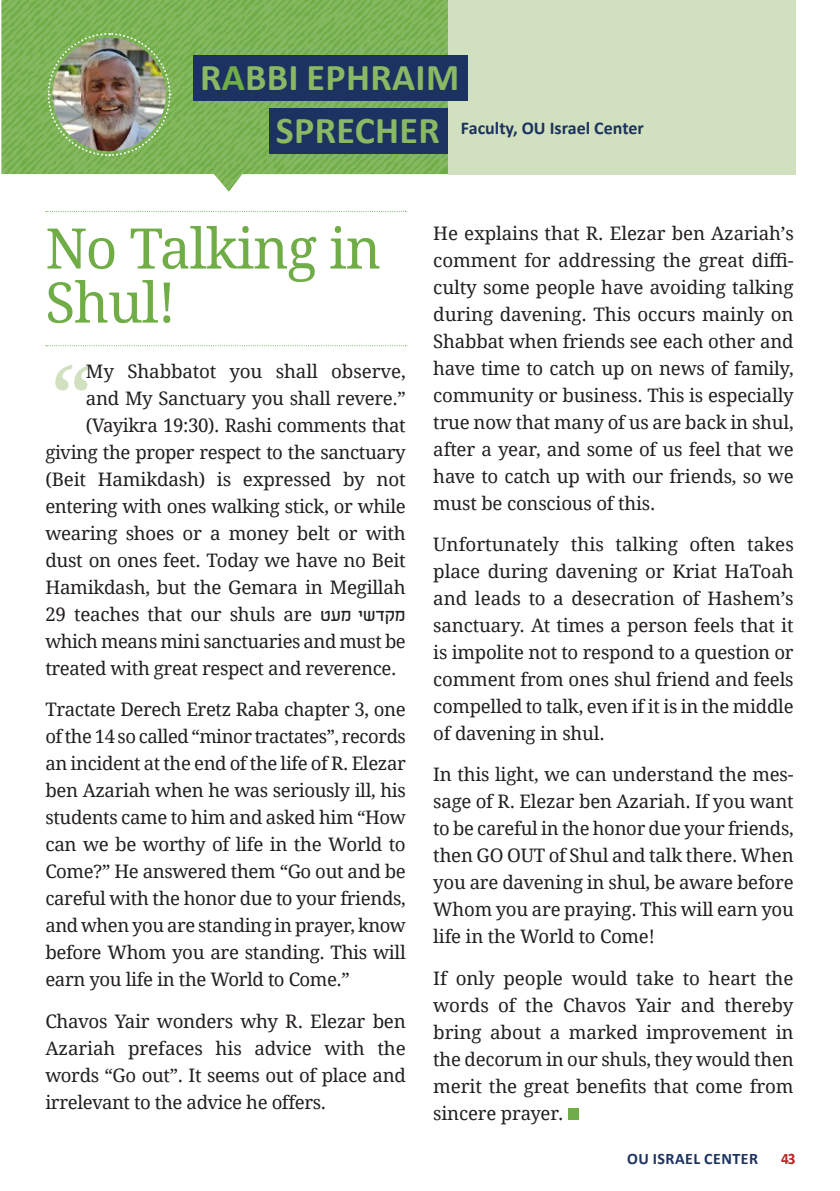
<style>
.page{position:relative;width:840px;height:1191px;background:#fff}
.page>*{position:absolute;margin:0;border:0;box-sizing:border-box;transform-origin:0 0}
.MAIN_TEXT{font:italic 94.2px "Droid Serif";color:#d1e1bf}
.headline{font:56px/54px "Droid Serif";letter-spacing:-.02em;color:#70ad46}
.t1{font:700 38px "Calibri";letter-spacing:.01em;color:#8ab965}
.MAIN_TEXT-2{font:18.6px/27px "Droid Serif";letter-spacing:-.02em;color:#231f20;text-align:justify}
.t2{font:700 18px "Calibri";color:#1c3260}
.t3{font:700 16px "Calibri";letter-spacing:.03em;color:#1c3260}
.t4{font:700 16px "Calibri";color:#bd2327;scale:.95 1}
.s1{color:#70ad46}
.s2{font-family:"Practica";font-size:19.4px}
</style>
<div class="page">
<div style="left:447px;top:0;width:347px;height:174px;background:#d1e1bf"></div>
<div style="left:193px;top:55px;width:274px;height:46px;background:#1c3260"></div>
<svg style="left:1px;top:0;width:446px;height:192px"></svg>
<svg style="left:46px;top:211px;width:360px;height:1px"></svg>
<svg style="left:46px;top:345px;width:360px;height:1px"></svg>
<div style="left:567px;top:1108px;width:11px;height:11px;background:#70ad46"></div>
<p class="t1" style="left:200px;top:50px;width:260px">R<span class="s1">A</span>BBI EPHRAIM</p>
<p class="t1" style="left:276px;top:104px;width:165px">SPRECHER</p>
<p class="t2" style="left:460px;top:115px;width:184px">Faculty, OU Israel Center</p>
<p class="headline" style="left:45px;top:222px;width:337px">No Talking in<br>Shul!</p>
<p class="MAIN_TEXT-2" style="left:86px;top:358px;width:321px">My Shabbatot you shall observe,</p>
<p class="MAIN_TEXT-2" style="left:86px;top:385px;width:321px">and My Sanctuary you shall revere.”</p>
<p class="MAIN_TEXT-2" style="left:86px;top:412px;width:321px">(Vayikra 19:30). Rashi comments that</p>
<p class="MAIN_TEXT-2" style="left:45px;top:439px;width:361px">giving the proper respect to the sanctuary</p>
<p class="MAIN_TEXT-2" style="left:45px;top:466px;width:361px">(Beit Hamikdash) is expressed by not</p>
<p class="MAIN_TEXT-2" style="left:45px;top:493px;width:361px">entering with ones walking stick, or while</p>
<p class="MAIN_TEXT-2" style="left:45px;top:520px;width:362px">wearing shoes or a money belt or with</p>
<p class="MAIN_TEXT-2" style="left:45px;top:547px;width:362px">dust on ones feet. Today we have no Beit</p>
<p class="MAIN_TEXT-2" style="left:45px;top:574px;width:361px">Hamikdash, but the Gemara in Megillah</p>
<p class="MAIN_TEXT-2" style="left:45px;top:601px;width:362px">29 teaches that our shuls are <span class="s2">מעט שי מקד</span></p>
<p class="MAIN_TEXT-2" style="left:45px;top:628px;width:362px">which means mini sanctuaries and must be</p>
<p class="MAIN_TEXT-2" style="left:45px;top:655px;width:352px">treated with great respect and reverence.</p>
<p class="MAIN_TEXT-2" style="left:45px;top:696px;width:362px">Tractate Derech Eretz Raba chapter 3, one of the 14 so called “minor tractates”, records an incident at the end of the life of R. Elezar ben Azariah when he was seriously ill, his students came to him and asked him “How can we be worthy of life in the World to Come?” He answered them “Go out and be careful with the honor due to your friends, and when you are standing in prayer, know before Whom you are standing. This will earn you life in the World to Come.”</p>
<p class="MAIN_TEXT-2" style="left:45px;top:1007px;width:362px">Chavos Yair wonders why R. Elezar ben Azariah prefaces his advice with the words “Go out”. It seems out of place and irrelevant to the advice he offers.</p>
<p class="MAIN_TEXT" style="left:45px;top:340px;width:44px">”</p>
<p class="MAIN_TEXT-2" style="left:433px;top:220px;width:362px">He explains that R. Elezar ben Azariah’s comment for addressing the great diffi&shy;culty some people have avoiding talking during davening. This occurs mainly on Shabbat when friends see each other and have time to catch up on news of family, community or business. This is especially true now that many of us are back in shul, after a year, and some of us feel that we have to catch up with our friends, so we must be conscious of this.</p>
<p class="MAIN_TEXT-2" style="left:433px;top:531px;width:362px">Unfortunately this talking often takes place during davening or Kriat HaToah and leads to a desecration of Hashem’s sanctuary. At times a person feels that it is impolite not to respond to a question or comment from ones shul friend and feels compelled to talk, even if it is in the middle of davening in shul.</p>
<p class="MAIN_TEXT-2" style="left:433px;top:761px;width:362px">In this light, we can understand the mes&shy;sage of R. Elezar ben Azariah. If you want to be careful in the honor due your friends, then GO OUT of Shul and talk there. When you are davening in shul, be aware before Whom you are praying. This will earn you life in the World to Come!</p>
<p class="MAIN_TEXT-2" style="left:433px;top:964px;width:362px">If only people would take to heart the words of the Chavos Yair and thereby bring about a marked improvement in the decorum in our shuls, they would then merit the great benefits that come from sincere prayer.</p>
<p class="t3" style="left:626px;top:1147px;width:132px">OU ISRAEL CENTER</p>
<p class="t4" style="left:780px;top:1147px;width:17px">43</p>
</div>
